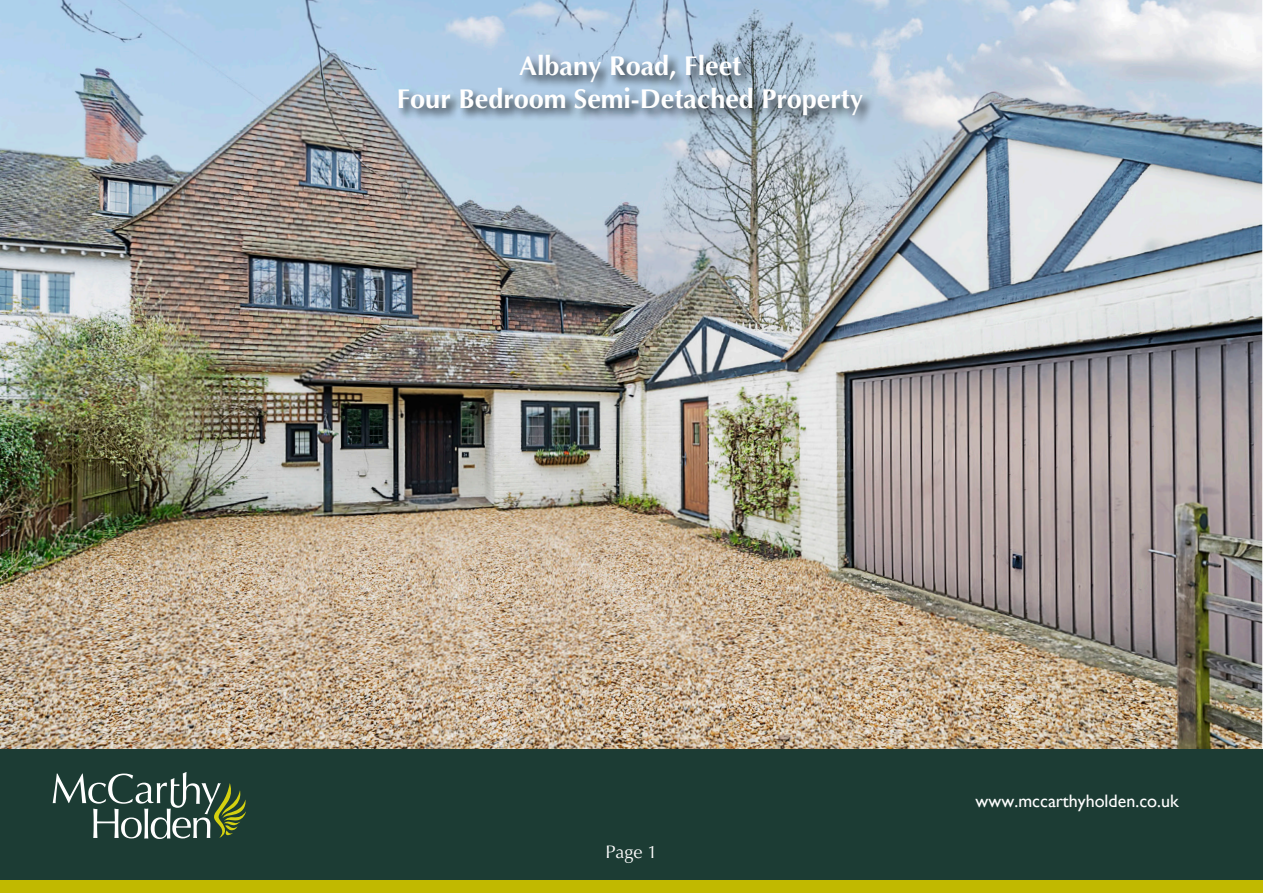
<style>
.page{position:relative;width:1263px;height:893px;background:#fff}
.page>*{position:absolute;margin:0;border:0;box-sizing:border-box;transform-origin:0 0}
.t1{font:700 27px "Optima";color:#fff}
.t2{font:18px "Gill Sans";color:#fff}
.t3{font:18px "Optima";color:#fff}
</style>
<div class="page">
<img style="left:0;top:0;width:1262px;height:750px">
<div style="left:0;top:750px;width:1263px;height:131px;background:#1c3c34"></div>
<div style="left:0;top:881px;width:1263px;height:12px;background:#c1b900"></div>
<svg style="left:53px;top:772px;width:193px;height:67px"></svg>
<div style="left:396px;top:52px;width:479px;height:76px;background:#000;opacity:.75"></div>
<p class="t1" style="left:519px;top:51px;width:224px">Albany Road, Fleet</p>
<p class="t1" style="left:397px;top:83px;width:468px">Four Bedroom Semi-Detached Property</p>
<p class="t3" style="left:605px;top:841px;width:54px">Page 1</p>
<p class="t2" style="left:975px;top:791px;width:205px">www.mccarthyholden.co.uk</p>
</div>
